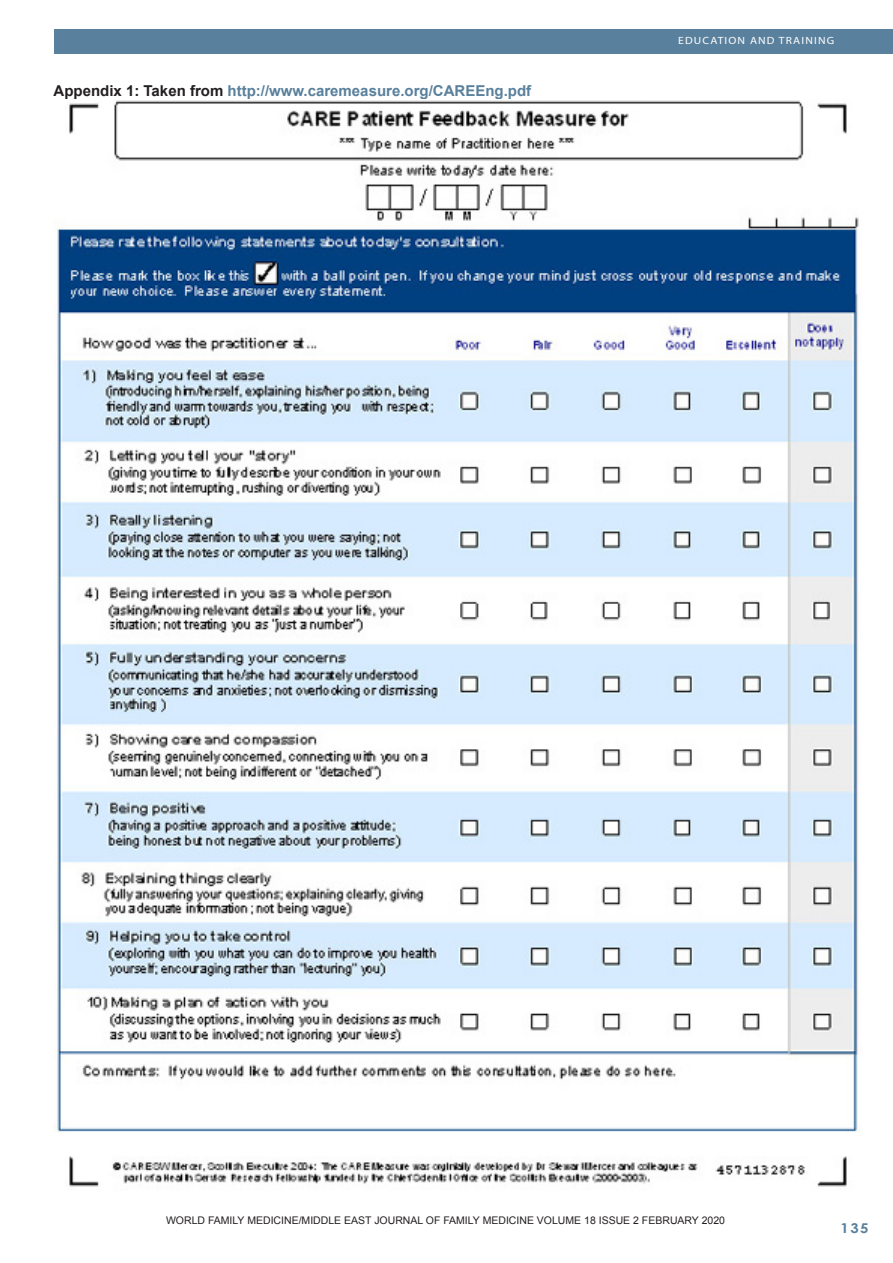
<style>
.page{position:relative;width:893px;height:1263px;background:#fff}
.page>*{position:absolute;margin:0;border:0;box-sizing:border-box;transform-origin:0 0}
.Footnote_Text{font:700 15px "Arial";color:#59809c}
.t1{font:700 13.5px "Century Gothic";color:#59809c;scale:1.1 1}
.Footnote_Text-2{font:10.5px "Arial";color:#231f20}
.t2{font:10.5px "Myriad";letter-spacing:.1em;color:#fff;scale:1.1 1}
.s1{color:#231f20}
</style>
<div class="page">
<div style="left:54px;top:30px;width:839px;height:24px;background:#59809c"></div>
<img style="left:54px;top:100px;width:805px;height:1087px">
<p class="Footnote_Text" style="left:54px;top:81px;width:479px"><span class="s1">Appendix 1: Taken from</span> http://www.caremeasure.org/CAREEng.pdf</p>
<p class="t2" style="left:678px;top:35px;width:143px">EDUCATION AND TRAINING</p>
<p class="Footnote_Text-2" style="left:166px;top:1214px;width:560px">WORLD FAMILY MEDICINE/MIDDLE EAST JOURNAL OF FAMILY MEDICINE VOLUME 18 ISSUE 2 FEBRUARY 2020</p>
<p class="t1" style="left:840px;top:1218px;width:27px">135</p>
</div>
